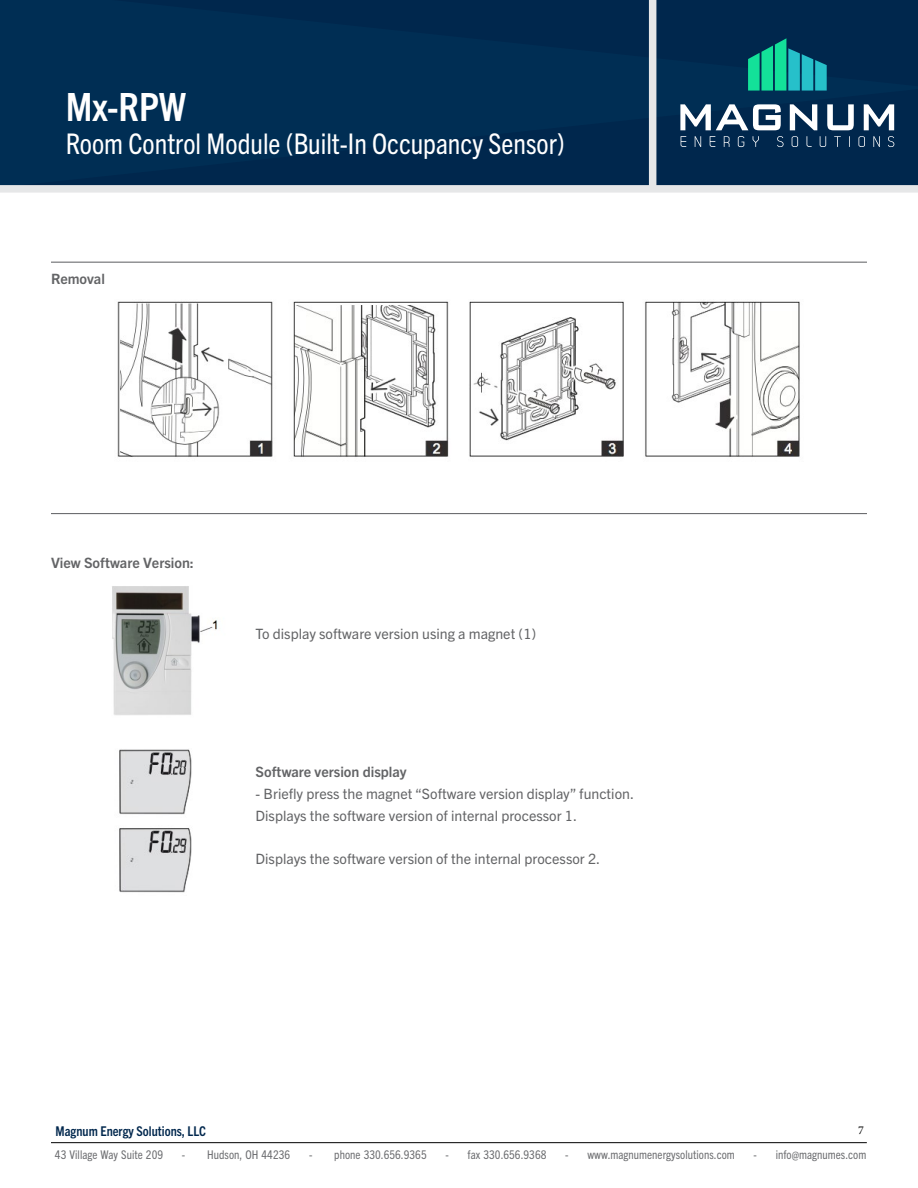
<style>
.page{position:relative;width:918px;height:1188px;background:#fff}
.page>*{position:absolute;margin:0;border:0;box-sizing:border-box;transform-origin:0 0}
.t1{font:700 condensed 39px "Trade Gothic Next LT Pro";color:#fff}
.t2{font:condensed 28.5px "Trade Gothic Next LT Pro";color:#fff}
.t3{font:14.25px/21.8px "Trade Gothic Next LT Pro";color:#636466}
.t4{font:700 14.25px "Trade Gothic Next LT Pro";color:#636466}
.t5{font:700 condensed 13.5px "Trade Gothic Next LT Pro";color:#00274d}
.t6{font:condensed 12px "Trade Gothic Next LT Pro";letter-spacing:.005em;color:#6d6e71}
.t7{font:12px "Minion Pro";color:#000}
</style>
<div class="page">
<div style="left:0;top:0;width:918px;height:185px;background:#002e54"></div>
<div style="left:649px;top:0;width:7px;height:190px;background:#e6e7e8"></div>
<div style="left:0;top:185px;width:918px;height:8px;background:#e6e7e8"></div>
<svg style="left:680px;top:99px;width:215px;height:49px"></svg>
<svg style="left:748px;top:38px;width:79px;height:53px;background:#11928a"></svg>
<hr style="left:51px;top:262px;width:816px;height:1px;background:#6d6e71">
<hr style="left:51px;top:513px;width:816px;height:1px;background:#6d6e71">
<img style="left:117px;top:301px;width:683px;height:156px">
<hr style="left:51px;top:1142px;width:816px;height:1px;background:#000">
<img style="left:119px;top:828px;width:73px;height:65px">
<img style="left:119px;top:749px;width:73px;height:66px">
<svg style="left:178px;top:846px;width:3px;height:5px"></svg>
<img style="left:112px;top:586px;width:106px;height:129px">
<h1 class="t1" style="left:66px;top:80px;width:122px">Mx-RPW</h1>
<h2 class="t2" style="left:66px;top:124px;width:500px">Room Control Module (Built-In Occupancy Sensor)</h2>
<p class="t4" style="left:51px;top:269px;width:55px">Removal</p>
<p class="t4" style="left:51px;top:553px;width:144px">View Software Version:</p>
<p class="t3" style="left:256px;top:622px;width:282px">To display software version using a magnet (1)</p>
<p class="t4" style="left:256px;top:762px;width:153px">Software version display</p>
<p class="t3" style="left:256px;top:782px;width:380px">- Briefly press the magnet “Software version display” function.<br>Displays the software version of internal processor 1.</p>
<p class="t3" style="left:256px;top:847px;width:346px">Displays the software version of the internal processor 2.</p>
<p class="t5" style="left:56px;top:1122px;width:152px">Magnum Energy Solutions, LLC</p>
<p class="t6" style="left:55px;top:1146px;width:110px">43 Village Way Suite 209</p>
<p class="t6" style="left:182px;top:1146px;width:110px">- Hudson, OH 44236</p>
<p class="t6" style="left:309px;top:1146px;width:119px">- phone 330.656.9365</p>
<p class="t6" style="left:446px;top:1146px;width:103px">- fax 330.656.9368</p>
<p class="t6" style="left:565px;top:1146px;width:171px">- www.magnumenergysolutions.com</p>
<p class="t6" style="left:754px;top:1146px;width:114px">- info@magnumes.com</p>
<p class="t7" style="left:858px;top:1122px;width:7px">7</p>
</div>
